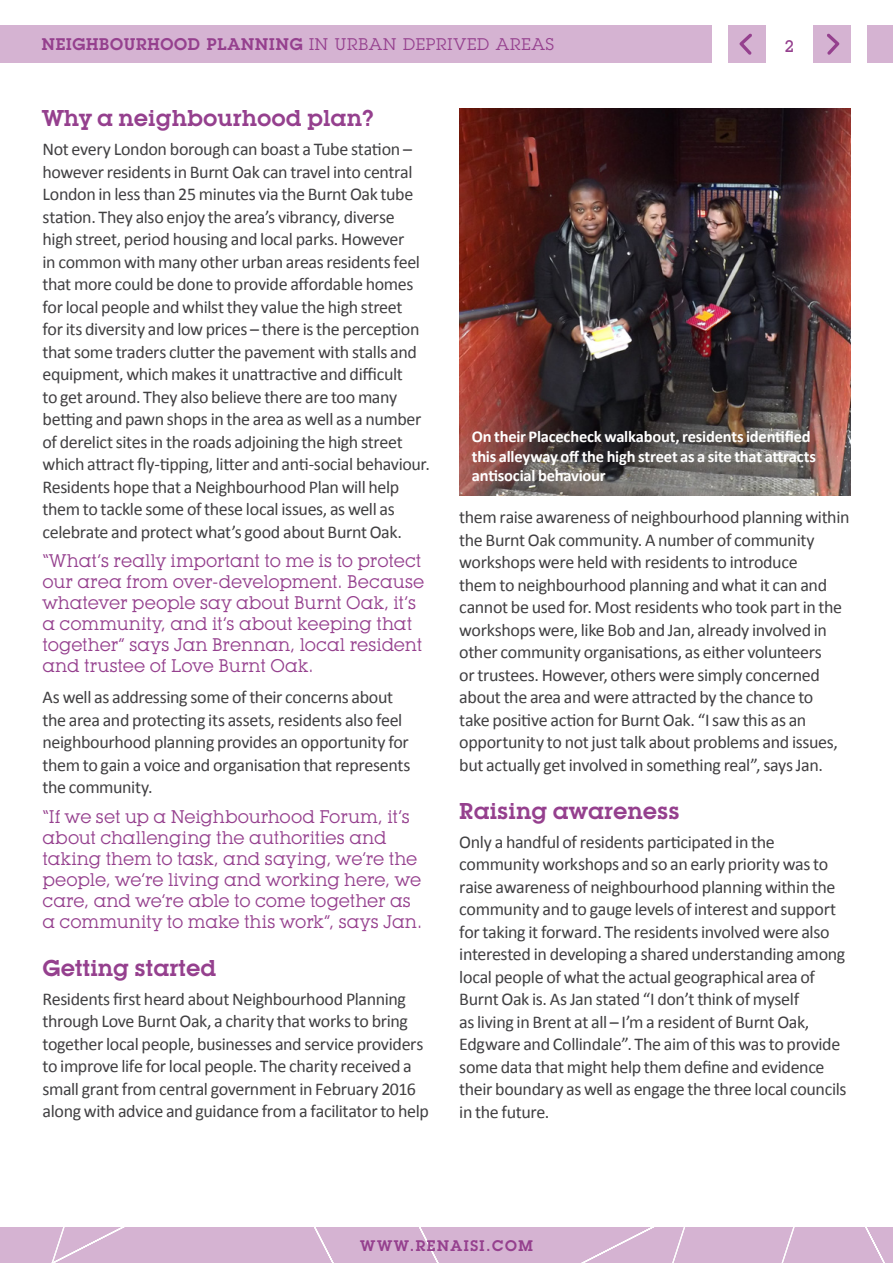
<style>
.page{position:relative;width:893px;height:1263px;background:#fff}
.page>*{position:absolute;margin:0;border:0;box-sizing:border-box;transform-origin:0 0}
.t1{font:600 22.5px "Lubalin Graph IT Cby BT";color:#95408e}
.t2{font:18px/22.5px "Calibri";letter-spacing:-.02em;color:#414042}
.t3{font:18px/21px "Lubalin Graph IT Cby BT";letter-spacing:-.005em;color:#95408e}
.t4{font:700 16.5px/19.5px "Calibri";letter-spacing:-.015em;color:#fff}
.t5{font:600 16.5px "Lubalin Graph";letter-spacing:.05em;color:#95408e}
.t6{font:500 16.5px "Lubalin Graph IT Cby BT";color:#95408e}
.t7{font:600 15px "Lubalin Graph";letter-spacing:.1em;color:#95408e}
.s1{font-weight:400}
</style>
<div class="page">
<div style="left:0;top:1227px;width:578px;height:36px;background:#d5b3d2"></div>
<div style="left:580px;top:1227px;width:313px;height:36px;background:#d5b3d2"></div>
<svg style="left:348px;top:25px;width:545px;height:200px"></svg>
<img style="left:460px;top:109px;width:391px;height:387px">
<div style="left:0;top:26px;width:711px;height:37px;background:#d5b3d2"></div>
<div style="left:867px;top:26px;width:26px;height:37px;background:#d5b3d2"></div>
<div style="left:728px;top:26px;width:37px;height:37px;background:#d5b3d2"></div>
<svg style="left:739px;top:34px;width:13px;height:21px"></svg>
<div style="left:813px;top:26px;width:37px;height:37px;background:#d5b3d2"></div>
<svg style="left:827px;top:34px;width:12px;height:21px"></svg>
<p class="t5" style="left:42px;top:33px;width:514px">NEIGHBOURHOOD PLANNING <span class="s1">IN URBAN DEPRIVED AREAS</span></p>
<p class="t6" style="left:785px;top:36px;width:11px">2</p>
<p class="t1" style="left:43px;top:105px;width:332px">Why a neighbourhood plan?</p>
<p class="t2" style="left:43px;top:137px;width:389px">Not every London borough can boast a Tube station – however residents in Burnt Oak can travel into central London in less than 25 minutes via the Burnt Oak tube station. They also enjoy the area’s vibrancy, diverse<br>high street, period housing and local parks. However<br>in common with many other urban areas residents feel that more could be done to provide affordable homes for local people and whilst they value the high street<br>for its diversity and low prices – there is the perception that some traders clutter the pavement with stalls and equipment, which makes it unattractive and difficult<br>to get around. They also believe there are too many betting and pawn shops in the area as well as a number of derelict sites in the roads adjoining the high street which attract fly-tipping, litter and anti-social behaviour.<br>Residents hope that a Neighbourhood Plan will help them to tackle some of these local issues, as well as celebrate and protect what’s good about Burnt Oak.</p>
<p class="t3" style="left:43px;top:550px;width:383px">“What’s really important to me is to protect our area from over-development. Because whatever people say about Burnt Oak, it’s a community, and it’s about keeping that together” says Jan Brennan, local resident and trustee of Love Burnt Oak.</p>
<p class="t2" style="left:43px;top:685px;width:369px">As well as addressing some of their concerns about the area and protecting its assets, residents also feel neighbourhood planning provides an opportunity for them to gain a voice and organisation that represents the community.</p>
<p class="t3" style="left:43px;top:806px;width:381px">“If we set up a Neighbourhood Forum, it’s about challenging the authorities and taking them to task, and saying, we’re the people, we’re living and working here, we care, and we’re able to come together as a community to make this work”, says Jan.</p>
<p class="t1" style="left:43px;top:954px;width:175px">Getting started</p>
<p class="t2" style="left:43px;top:987px;width:388px">Residents first heard about Neighbourhood Planning through Love Burnt Oak, a charity that works to bring together local people, businesses and service providers to improve life for local people. The charity received a small grant from central government in February 2016 along with advice and guidance from a facilitator to help</p>
<p class="t4" style="left:472px;top:426px;width:346px">On their Placecheck walkabout, residents identified this alleyway off the high street as a site that attracts antisocial behaviour</p>
<p class="t2" style="left:459px;top:505px;width:392px">them raise awareness of neighbourhood planning within the Burnt Oak community. A number of community workshops were held with residents to introduce<br>them to neighbourhood planning and what it can and cannot be used for. Most residents who took part in the workshops were, like Bob and Jan, already involved in other community organisations, as either volunteers<br>or trustees. However, others were simply concerned about the area and were attracted by the chance to<br>take positive action for Burnt Oak. “I saw this as an opportunity to not just talk about problems and issues, but actually get involved in something real”, says Jan.</p>
<p class="t1" style="left:459px;top:797px;width:222px">Raising awareness</p>
<p class="t2" style="left:459px;top:830px;width:389px">Only a handful of residents participated in the community workshops and so an early priority was to raise awareness of neighbourhood planning within the community and to gauge levels of interest and support for taking it forward. The residents involved were also interested in developing a shared understanding among local people of what the actual geographical area of Burnt Oak is. As Jan stated “I don’t think of myself<br>as living in Brent at all – I’m a resident of Burnt Oak, Edgware and Collindale”. The aim of this was to provide some data that might help them define and evidence their boundary as well as engage the three local councils in the future.</p>
<p class="t7" style="left:360px;top:1236px;width:174px">WWW.RENAISI.COM</p>
</div>
